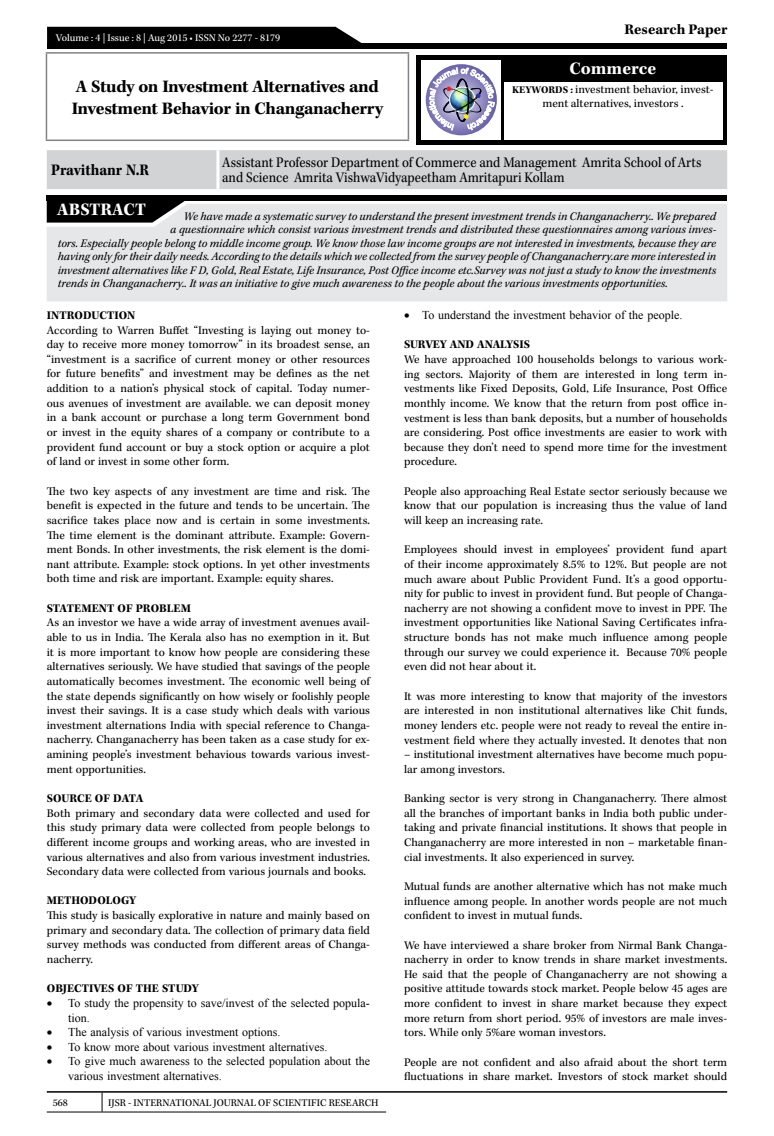
<style>
.page{position:relative;width:774px;height:1136px;background:#fff}
.page>*{position:absolute;margin:0;border:0;box-sizing:border-box;transform-origin:0 0}
.t1{font:700 18px/21.6px "Kepler Std";letter-spacing:-.02em;color:#000}
.t2{font:700 18px "Kepler Std";color:#fff}
.t3{font:700 16.5px "Kepler Std";color:#000;scale:.9 1}
.t4{font:15px/15px "Kepler Std";color:#000;scale:.9 1}
.t5{font:700 15px "Kepler Std";color:#000}
.t6{font:12px/14.7px "Kepler Std";color:#000;text-align:justify}
.t7{font:italic 12px "Kepler Std";color:#000}
.t8{font:12px/14.7px "Times New Roman";color:#000}
.t9{font:700 12px "Kepler Std";color:#000}
.t10{font:10.5px "Kepler Std";color:#000}
.t11{font:10.5px "Kepler Std";color:#fff}
.s1{font-weight:700;font-size:10.5px}
</style>
<div class="page">
<hr style="left:47px;top:1090px;width:680px;height:2px;background:#000">
<svg style="left:102px;top:1092px;width:1px;height:19px"></svg>
<hr style="left:47px;top:1111px;width:55px;height:1px;background:#000">
<hr style="left:102px;top:1111px;width:284px;height:1px;background:#000">
<div style="left:47px;top:43px;width:680px;height:6px;background:#000"></div>
<div style="left:47px;top:27px;width:315px;height:16px;background:#000"></div>
<div style="left:416px;top:55px;width:311px;height:90px;background:#000"></div>
<div style="left:421px;top:60px;width:80px;height:79px;background:#fff"></div>
<svg style="left:426px;top:64px;width:71px;height:71px"></svg>
<img style="left:429px;top:68px;width:65px;height:62px">
<div style="left:504px;top:82px;width:219px;height:57px;background:#fff"></div>
<div style="left:47px;top:150px;width:680px;height:39px;background:#d1d3d4"></div>
<hr style="left:216px;top:150px;width:3px;height:39px;background:#fff">
<hr style="left:46px;top:52px;width:363px;height:2px;background:#808285">
<hr style="left:46px;top:54px;width:1px;height:85px;background:#808285">
<hr style="left:408px;top:54px;width:1px;height:85px;background:#808285">
<hr style="left:46px;top:139px;width:363px;height:2px;background:#808285">
<svg style="left:47px;top:201px;width:138px;height:3px"></svg>
<div style="left:47px;top:204px;width:680px;height:97px;background:#e6e7e8"></div>
<div style="left:47px;top:195px;width:680px;height:6px;background:#000"></div>
<p class="t11" style="left:56px;top:32px;width:226px">Volume : 4 | Issue : 8 | Aug 2015 • ISSN No 2277 - 8179</p>
<p class="t5" style="left:625px;top:21px;width:104px">Research Paper</p>
<h1 class="t2" style="left:569px;top:59px;width:88px">Commerce</h1>
<h1 class="t1" style="left:72px;top:76px;width:313px">A Study on Investment Alternatives and<br>Investment Behavior in Changanacherry</h1>
<p class="t6" style="left:512px;top:83px;width:203px;line-height:13.5px;text-align:center"><span class="s1">KEYWORDS :</span> investment behavior, invest&shy;ment alternatives, investors .</p>
<h2 class="t3" style="left:51px;top:160px;width:110px">Pravithanr N.R</h2>
<p class="t4" style="left:222px;top:155px;width:534px">Assistant Professor Department of Commerce and Management Amrita School of Arts and Science Amrita VishwaVidyapeetham Amritapuri Kollam</p>
<h1 class="t2" style="left:57px;top:199px;width:90px">ABSTRACT</h1>
<p class="t7" style="left:184px;top:209px;width:534px">We have made a systematic survey to understand the present investment trends in Changanacherry.. We prepared</p>
<p class="t7" style="left:170px;top:223px;width:547px">a questionnaire which consist various investment trends and distributed these questionnaires among various inves-</p>
<p class="t7" style="left:58px;top:236px;width:660px">tors. Especially people belong to middle income group. We know those law income groups are not interested in investments, because they are</p>
<p class="t7" style="left:58px;top:250px;width:660px">having only for their daily needs. According to the details which we collected from the survey people of Changanacherry.are more interested in</p>
<p class="t7" style="left:58px;top:263px;width:660px">investment alternatives like F D, Gold, Real Estate, Life Insurance, Post Office income etc.Survey was not just a study to know the investments</p>
<p class="t7" style="left:58px;top:277px;width:611px">trends in Changanacherry.. It was an initiative to give much awareness to the people about the various investments opportunities.</p>
<p class="t9" style="left:47px;top:308px;width:90px">INTRODUCTION</p>
<p class="t6" style="left:47px;top:323px;width:325px">According to Warren Buffet “Investing is laying out money to&shy;day to receive more money tomorrow” in its broadest sense, an “investment is a sacrifice of current money or other resources for future benefits” and investment may be defines as the net addition to a nation’s physical stock of capital. Today numer&shy;ous avenues of investment are available. we can deposit money in a bank account or purchase a long term Government bond or invest in the equity shares of a company or contribute to a provident fund account or buy a stock option or acquire a plot of land or invest in some other form.</p>
<p class="t6" style="left:47px;top:484px;width:325px">The two key aspects of any investment are time and risk. The benefit is expected in the future and tends to be uncertain. The sacrifice takes place now and is certain in some investments.<br>The time element is the dominant attribute. Example: Govern&shy;ment Bonds. In other investments, the risk element is the domi&shy;nant attribute. Example: stock options. In yet other investments both time and risk are important. Example: equity shares.</p>
<p class="t9" style="left:47px;top:601px;width:146px">STATEMENT OF PROBLEM</p>
<p class="t6" style="left:47px;top:615px;width:325px">As an investor we have a wide array of investment avenues avail&shy;able to us in India. The Kerala also has no exemption in it. But it is more important to know how people are considering these alternatives seriously. We have studied that savings of the people automatically becomes investment. The economic well being of the state depends significantly on how wisely or foolishly people invest their savings. It is a case study which deals with various investment alternations India with special reference to Changa&shy;nacherry. Changanacherry has been taken as a case study for ex&shy;amining people’s investment behavious towards various invest&shy;ment opportunities.</p>
<p class="t9" style="left:47px;top:791px;width:98px">SOURCE OF DATA</p>
<p class="t6" style="left:47px;top:805px;width:325px">Both primary and secondary data were collected and used for this study primary data were collected from people belongs to different income groups and working areas, who are invested in various alternatives and also from various investment industries.<br>Secondary data were collected from various journals and books.</p>
<p class="t9" style="left:47px;top:893px;width:91px">METHODOLOGY</p>
<p class="t6" style="left:47px;top:908px;width:325px">This study is basically explorative in nature and mainly based on primary and secondary data. The collection of primary data field survey methods was conducted from different areas of Changa&shy;nacherry.</p>
<p class="t9" style="left:47px;top:981px;width:153px">OBJECTIVES OF THE STUDY</p>
<p class="t8" style="left:68px;top:995px;width:303px;text-indent:-21px">• To study the propensity to save/invest of the selected popula&shy;tion.</p>
<p class="t8" style="left:47px;top:1024px;width:235px">• The analysis of various investment options.</p>
<p class="t8" style="left:47px;top:1039px;width:282px">• To know more about various investment alternatives.</p>
<p class="t8" style="left:68px;top:1053px;width:303px;text-indent:-21px">• To give much awareness to the selected population about the various investment alternatives.</p>
<p class="t8" style="left:404px;top:307px;width:280px">• To understand the investment behavior of the people.</p>
<p class="t9" style="left:404px;top:338px;width:128px">SURVEY AND ANALYSIS</p>
<p class="t6" style="left:404px;top:352px;width:325px">We have approached 100 households belongs to various work&shy;ing sectors. Majority of them are interested in long term in&shy;vestments like Fixed Deposits, Gold, Life Insurance, Post Office monthly income. We know that the return from post office in&shy;vestment is less than bank deposits, but a number of households are considering. Post office investments are easier to work with because they don’t need to spend more time for the investment procedure.</p>
<p class="t6" style="left:404px;top:484px;width:325px">People also approaching Real Estate sector seriously because we know that our population is increasing thus the value of land will keep an increasing rate.</p>
<p class="t6" style="left:404px;top:542px;width:325px">Employees should invest in employees’ provident fund apart of their income approximately 8.5% to 12%. But people are not much aware about Public Provident Fund. It’s a good opportu&shy;nity for public to invest in provident fund. But people of Changa&shy;nacherry are not showing a confident move to invest in PPF. The investment opportunities like National Saving Certificates infra&shy;structure bonds has not make much influence among people through our survey we could experience it. Because 70% people even did not hear about it.</p>
<p class="t6" style="left:404px;top:689px;width:325px">It was more interesting to know that majority of the investors are interested in non institutional alternatives like Chit funds, money lenders etc. people were not ready to reveal the entire in&shy;vestment field where they actually invested. It denotes that non</p>
<p class="t6" style="left:404px;top:747px;width:325px">– institutional investment alternatives have become much popu&shy;lar among investors.</p>
<p class="t6" style="left:404px;top:791px;width:325px">Banking sector is very strong in Changanacherry. There almost all the branches of important banks in India both public under&shy;taking and private financial institutions. It shows that people in Changanacherry are more interested in non – marketable finan&shy;cial investments. It also experienced in survey.</p>
<p class="t6" style="left:404px;top:879px;width:325px">Mutual funds are another alternative which has not make much influence among people. In another words people are not much confident to invest in mutual funds.</p>
<p class="t6" style="left:404px;top:937px;width:325px">We have interviewed a share broker from Nirmal Bank Changa&shy;nacherry in order to know trends in share market investments.<br>He said that the people of Changanacherry are not showing a positive attitude towards stock market. People below 45 ages are more confident to invest in share market because they expect more return from short period. 95% of investors are male inves&shy;tors. While only 5%are woman investors.</p>
<p class="t6" style="left:404px;top:1054px;width:325px">People are not confident and also afraid about the short term fluctuations in share market. Investors of stock market should</p>
<p class="t10" style="left:53px;top:1096px;width:17px">568</p>
<p class="t10" style="left:108px;top:1096px;width:272px">IJSR - INTERNATIONAL JOURNAL OF SCIENTIFIC RESEARCH</p>
</div>
